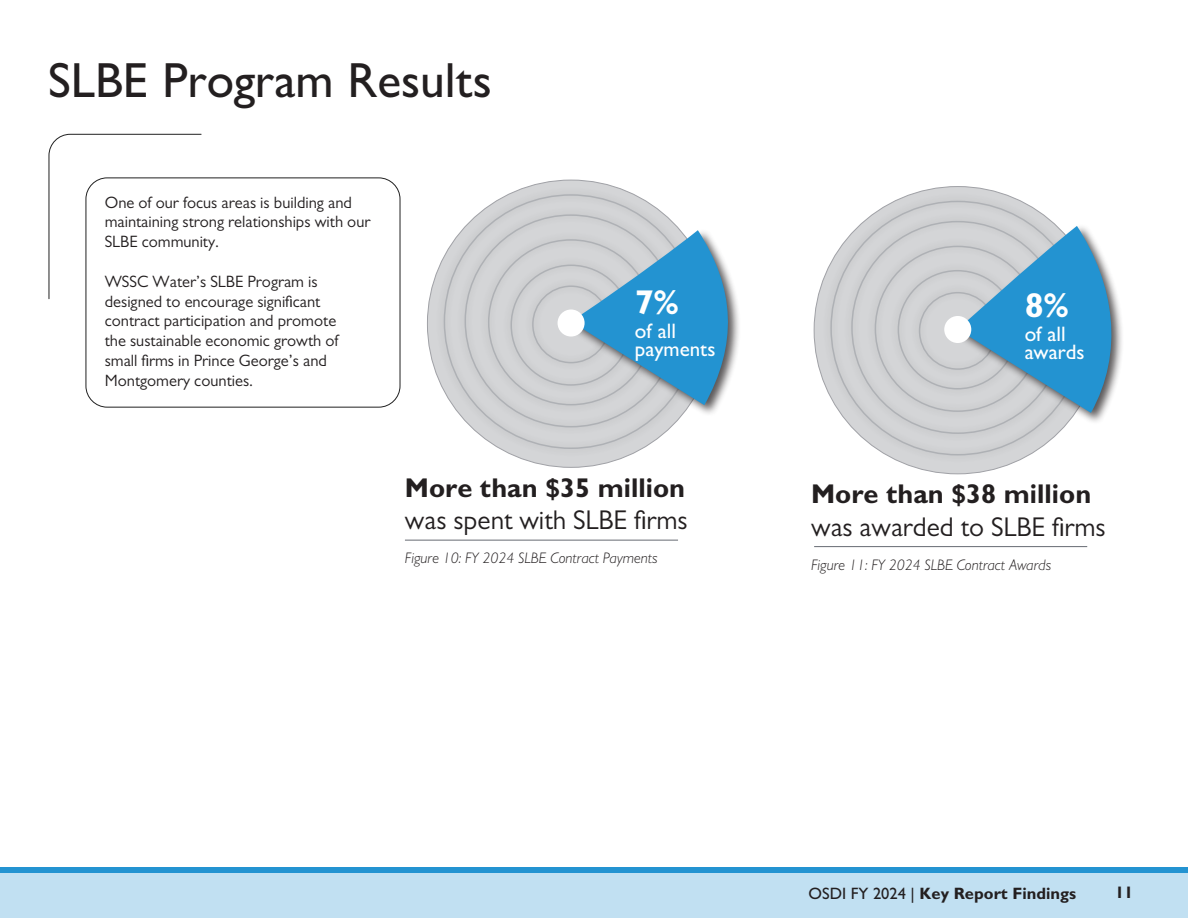
<style>
.page{position:relative;width:1188px;height:918px;background:#fff}
.page>*{position:absolute;margin:0;border:0;box-sizing:border-box;transform-origin:0 0}
.t1{font:500 49.5px "Gill Sans";color:#231f20}
.t2{font:700 34.5px "Gill Sans";color:#fff}
.t3{font:27.15px "Gill Sans";color:#231f20}
.t4{font:700 27.15px "Gill Sans";color:#231f20}
.t5{font:500 21px "Gill Sans";color:#fff}
.t6{font:16.5px/19.8px "Gill Sans";color:#231f20}
.t7{font:700 16.5px "Gill Sans";color:#231f20}
.t8{font:italic 300 15.3px "Gill Sans";color:#231f20}
.s1{font-weight:500}
</style>
<div class="page">
<div style="left:0;top:873px;width:1188px;height:45px;background:#c1e0f2"></div>
<div style="left:0;top:868px;width:1188px;height:5px;background:#2393d1"></div>
<div style="left:435px;top:186px;width:271px;height:271px;background:#231f20;opacity:.75"></div>
<div style="left:456px;top:206px;width:230px;height:230px;background:#231f20;opacity:.75"></div>
<div style="left:480px;top:231px;width:182px;height:182px;background:#231f20;opacity:.75"></div>
<div style="left:502px;top:256px;width:137px;height:137px;background:#231f20;opacity:.75"></div>
<div style="left:524px;top:278px;width:94px;height:93px;background:#231f20;opacity:.75"></div>
<div style="left:569px;top:228px;width:172px;height:189px;background:#231f20;opacity:.75"></div>
<svg style="left:570px;top:230px;width:168px;height:175px;background:#79b0cf"></svg>
<div style="left:558px;top:309px;width:27px;height:28px;background:#fff;border-radius:50%"></div>
<hr style="left:405px;top:540px;width:273px;height:1px;background:#666b73">
<div style="left:822px;top:192px;width:271px;height:272px;background:#231f20;opacity:.75"></div>
<div style="left:843px;top:213px;width:229px;height:229px;background:#231f20;opacity:.75"></div>
<div style="left:866px;top:237px;width:183px;height:183px;background:#231f20;opacity:.75"></div>
<div style="left:889px;top:262px;width:136px;height:136px;background:#231f20;opacity:.75"></div>
<div style="left:911px;top:284px;width:94px;height:94px;background:#231f20;opacity:.75"></div>
<hr style="left:814px;top:546px;width:273px;height:1px;background:#666b73">
<div style="left:955px;top:224px;width:169px;height:201px;background:#231f20;opacity:.75"></div>
<svg style="left:956px;top:226px;width:168px;height:187px;background:#7ab1d0"></svg>
<div style="left:944px;top:316px;width:27px;height:27px;background:#fff;border-radius:50%"></div>
<svg style="left:48px;top:134px;width:353px;height:274px"></svg>
<p class="t1" style="left:48px;top:51px;width:445px">SLBE Program Results</p>
<p class="t6" style="left:105px;top:192px;width:267px">One of our focus areas is building and maintaining strong relationships with our<br>SLBE community.</p>
<p class="t6" style="left:105px;top:271px;width:235px">WSSC Water’s SLBE Program is designed to encourage significant contract participation and promote the sustainable economic growth of small firms in Prince George’s and<br>Montgomery counties.</p>
<p class="t2" style="left:635px;top:281px;width:45px">7%</p>
<p class="t5" style="left:635px;top:318px;width:43px">of all</p>
<p class="t5" style="left:635px;top:336px;width:82px">payments</p>
<p class="t4" style="left:405px;top:471px;width:282px">More than $35 million</p>
<p class="t3" style="left:405px;top:505px;width:284px">was spent with SLBE firms</p>
<p class="t8" style="left:405px;top:549px;width:254px">Figure 10: FY 2024 SLBE Contract Payments</p>
<p class="t2" style="left:1025px;top:284px;width:45px">8%</p>
<p class="t5" style="left:1025px;top:322px;width:43px">of all</p>
<p class="t5" style="left:1025px;top:340px;width:61px">awards</p>
<p class="t4" style="left:811px;top:477px;width:282px">More than $38 million</p>
<p class="t3" style="left:811px;top:511px;width:296px">was awarded to SLBE firms</p>
<p class="t8" style="left:811px;top:555px;width:242px">Figure 11: FY 2024 SLBE Contract Awards</p>
<p class="t7" style="left:809px;top:883px;width:269px"><span class="s1">OSDI FY 2024 |</span> Key Report Findings</p>
<p class="t7" style="left:1115px;top:882px;width:20px">11</p>
</div>
